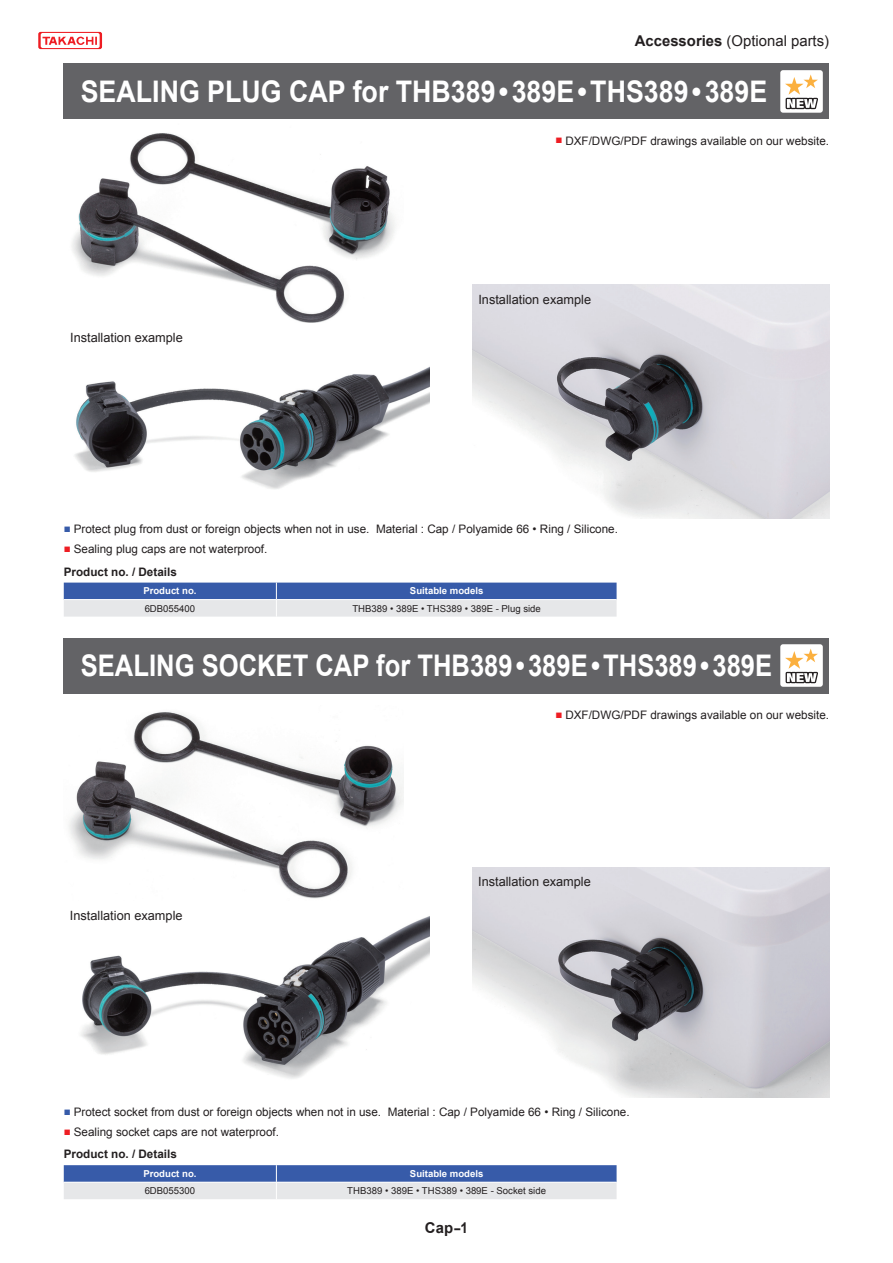
<style>
.page{position:relative;width:893px;height:1263px;background:#fff}
.page>*{position:absolute;margin:0;border:0;box-sizing:border-box;transform-origin:0 0}
.t1{font:700 29.7px "Arial";color:#fff;scale:.86 1}
.t2{font:700 29.7px "Arial";color:#fff;scale:.9 1}
.t3{font:14.85px "Arial";color:#231f20}
.t4{font:700 14.85px "Arial";color:#231f20}
.t5{font:12.75px "Arial";color:#231f20}
.t6{font:11.7px/22.4px "Arial";color:#231f20}
.t7{font:700 11.7px "Arial";color:#231f20}
.t8{font:9.6px "Arial";color:#231f20}
.t9{font:700 9.6px "Arial";color:#fff}
.s1{font-weight:700}
.s2{color:#ee1d23}
.s3{color:#375ba9}
</style>
<div class="page">
<svg style="left:38px;top:32px;width:64px;height:17px"></svg>
<img style="left:72px;top:133px;width:323px;height:190px">
<img style="left:69px;top:711px;width:335px;height:188px">
<img style="left:74px;top:367px;width:355px;height:122px">
<img style="left:81px;top:916px;width:348px;height:163px">
<svg style="left:64px;top:583px;width:553px;height:34px;background:#94a6cb"></svg>
<img style="left:472px;top:285px;width:357px;height:234px">
<img style="left:472px;top:867px;width:357px;height:230px">
<svg style="left:64px;top:1165px;width:553px;height:34px;background:#92a4ca"></svg>
<div style="left:64px;top:64px;width:765px;height:55px;background:#636366"></div>
<div style="left:780px;top:70px;width:43px;height:43px;background:#fff;border-radius:3px"></div>
<svg style="left:784px;top:74px;width:36px;height:39px"></svg>
<div style="left:64px;top:638px;width:765px;height:55px;background:#636366"></div>
<div style="left:780px;top:644px;width:43px;height:43px;background:#fff;border-radius:3px"></div>
<svg style="left:784px;top:648px;width:36px;height:46px"></svg>
<p class="t3" style="left:635px;top:31px;width:196px"><span class="s1">Accessories</span> (Optional parts)</p>
<h1 class="t2" style="left:81px;top:72px;width:764px">SEALING PLUG CAP for THB389•389E•THS389•389E</h1>
<p class="t6" style="left:555px;top:129px;width:275px"><span class="s2">■</span> DXF/DWG/PDF drawings available on our website.</p>
<p class="t5" style="left:70px;top:329px;width:114px">Installation example</p>
<p class="t5" style="left:478px;top:291px;width:114px">Installation example</p>
<p class="t6" style="left:64px;top:518px;width:556px"><span class="s3">■</span> Protect plug from dust or foreign objects when not in use. Material : Cap / Polyamide 66 • Ring / Silicone.</p>
<p class="t6" style="left:64px;top:538px;width:205px"><span class="s2">■</span> Sealing plug caps are not waterproof.<br><span class="s1">Product no. / Details</span></p>
<p class="t9" style="left:143px;top:585px;width:55px">Product no.</p>
<p class="t9" style="left:410px;top:585px;width:75px">Suitable models</p>
<p class="t8" style="left:145px;top:602px;width:52px">6DB055400</p>
<p class="t8" style="left:352px;top:602px;width:190px">THB389 • 389E • THS389 • 389E - Plug side</p>
<h1 class="t1" style="left:81px;top:646px;width:805px">SEALING SOCKET CAP for THB389•389E•THS389•389E</h1>
<p class="t6" style="left:555px;top:703px;width:275px"><span class="s2">■</span> DXF/DWG/PDF drawings available on our website.</p>
<p class="t5" style="left:70px;top:907px;width:114px">Installation example</p>
<p class="t5" style="left:478px;top:873px;width:114px">Installation example</p>
<p class="t6" style="left:64px;top:1100px;width:567px"><span class="s3">■</span> Protect socket from dust or foreign objects when not in use. Material : Cap / Polyamide 66 • Ring / Silicone.</p>
<p class="t6" style="left:64px;top:1121px;width:217px"><span class="s2">■</span> Sealing socket caps are not waterproof.</p>
<p class="t7" style="left:64px;top:1146px;width:115px">Product no. / Details</p>
<p class="t9" style="left:143px;top:1167px;width:55px">Product no.</p>
<p class="t9" style="left:410px;top:1167px;width:75px">Suitable models</p>
<p class="t8" style="left:145px;top:1184px;width:52px">6DB055300</p>
<p class="t8" style="left:347px;top:1184px;width:200px">THB389 • 389E • THS389 • 389E - Socket side</p>
<p class="t4" style="left:425px;top:1218px;width:44px">Cap-1</p>
</div>
